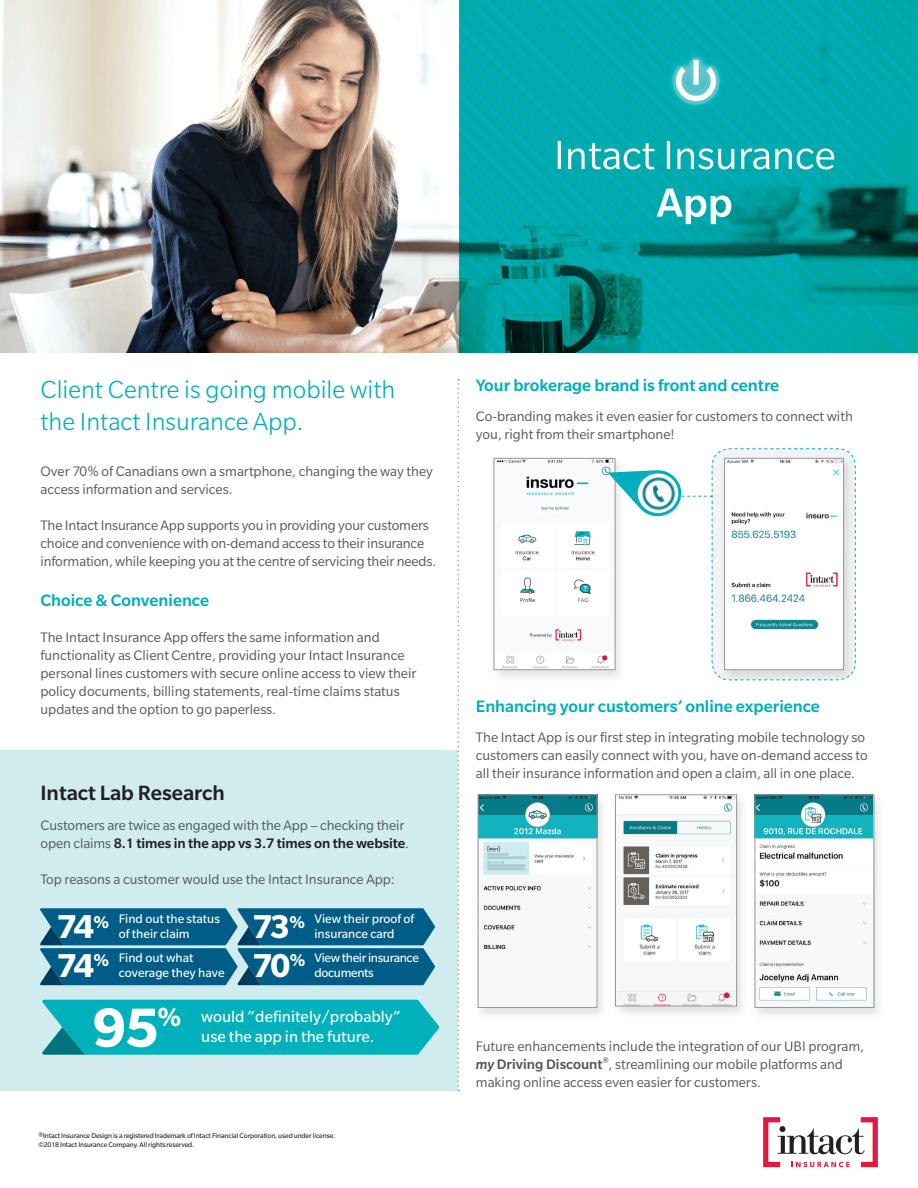
<style>
.page{position:relative;width:918px;height:1188px;background:#fff}
.page>*{position:absolute;margin:0;border:0;box-sizing:border-box;transform-origin:0 0}
.t1{font:300 27px/31.5px "Slate Std";color:#00aebc}
.t2{font:500 22.5px "Slate Std";color:#231f20}
.t3{font:500 18px "Slate Std";color:#00aebc}
.t4{font:17.25px/19.5px "Slate Std";color:#fff}
.t5{font:15px/18px "Slate Std";color:#57585a}
.t6{font:13.5px/15px "Slate Std";color:#fff}
.t7{font:13.5px/15px "Slate Std";letter-spacing:-.025em;color:#fff}
.t8{font:7.5px/9px "Slate Std";letter-spacing:-.015em;color:#231f20}
.s1{font-weight:500;color:#231f20}
.s2{font-weight:700;font-size:36px}
.s3{font-weight:700;font-size:18.3px}
.s4{font-weight:700;font-size:60px}
.s5{font-weight:700;font-size:28.05px}
.s6{font-weight:500;font-style:italic}
.s7{font-weight:500}
</style>
<div class="page">
<div style="left:0;top:751px;width:458px;height:340px;background:#d0ecef"></div>
<img style="left:0;top:0;width:918px;height:352px">
<svg style="left:458px;top:379px;width:1px;height:712px"></svg>
<svg style="left:763px;top:1117px;width:115px;height:50px"></svg>
<svg style="left:40px;top:908px;width:395px;height:77px;background:#13698f"></svg>
<div style="left:489px;top:456px;width:137px;height:227px;background:#939598;opacity:.27"></div>
<img style="left:496px;top:460px;width:112px;height:208px">
<div style="left:494px;top:458px;width:121px;height:212px;border:1px solid #939598"></div>
<div style="left:473px;top:793px;width:135px;height:228px;background:#939598;opacity:.27"></div>
<img style="left:480px;top:797px;width:115px;height:209px">
<div style="left:478px;top:795px;width:119px;height:213px;border:1px solid #939598"></div>
<div style="left:750px;top:793px;width:135px;height:228px;background:#939598;opacity:.27"></div>
<img style="left:757px;top:797px;width:115px;height:209px">
<div style="left:755px;top:795px;width:119px;height:213px;border:1px solid #939598"></div>
<div style="left:611px;top:793px;width:137px;height:227px;background:#939598;opacity:.27"></div>
<img style="left:617px;top:797px;width:118px;height:207px">
<div style="left:615px;top:795px;width:122px;height:211px;border:1px solid #939598"></div>
<div style="left:620px;top:802px;width:47px;height:11px;background:#fff"></div>
<svg style="left:608px;top:448px;width:248px;height:233px"></svg>
<svg style="left:42px;top:1000px;width:397px;height:55px;background:#0bb2bd"></svg>
<h1 class="t1" style="left:40px;top:374px;width:357px">Client Centre is going mobile with the Intact Insurance App.</h1>
<p class="t5" style="left:40px;top:462px;width:394px">Over 70% of Canadians own a smartphone, changing the way they access information and services.</p>
<p class="t5" style="left:40px;top:516px;width:397px">The Intact Insurance App supports you in providing your customers choice and convenience with on-demand access to their insurance information, while keeping you at the centre of servicing their needs.</p>
<p class="t3" style="left:40px;top:591px;width:170px">Choice &amp; Convenience</p>
<p class="t5" style="left:40px;top:628px;width:377px">The Intact Insurance App offers the same information and functionality as Client Centre, providing your Intact Insurance personal lines customers with secure online access to view their policy documents, billing statements, real-time claims status updates and the option to go paperless.</p>
<h2 class="t2" style="left:40px;top:781px;width:186px">Intact Lab Research</h2>
<p class="t5" style="left:40px;top:816px;width:370px">Customers are twice as engaged with the App – checking their open claims <span class="s1">8.1 times in the app vs 3.7 times on the website</span>.</p>
<p class="t5" style="left:40px;top:870px;width:356px">Top reasons a customer would use the Intact Insurance App:</p>
<p class="t6" style="left:119px;top:912px;width:103px;text-indent:-62px"><span class="s2">74</span><span class="s3">%</span> Find out the status of their claim</p>
<p class="t6" style="left:119px;top:950px;width:107px;text-indent:-62px"><span class="s2">74</span><span class="s3">%</span> Find out what coverage they have</p>
<p class="t6" style="left:314px;top:912px;width:101px;text-indent:-62px"><span class="s2">73</span><span class="s3">%</span> View their proof of insurance card</p>
<p class="t7" style="left:314px;top:950px;width:106px;text-indent:-62px"><span class="s2">70</span><span class="s3">%</span> View their insurance documents</p>
<p class="t4" style="left:201px;top:1007px;width:201px;text-indent:-109px"><span class="s4">95</span><span class="s5">%</span> would “definitely/probably” use the app in the future.</p>
<p class="t8" style="left:38px;top:1131px;width:298px">®Intact Insurance Design is a registered trademark of Intact Financial Corporation, used under license. ©2018 Intact Insurance Company. All rights reserved.</p>
<p class="t3" style="left:476px;top:376px;width:305px">Your brokerage brand is front and centre</p>
<p class="t5" style="left:476px;top:407px;width:379px">Co-branding makes it even easier for customers to connect with you, right from their smartphone!</p>
<p class="t3" style="left:476px;top:697px;width:346px">Enhancing your customers’ online experience</p>
<p class="t5" style="left:476px;top:729px;width:394px">The Intact App is our first step in integrating mobile technology so customers can easily connect with you, have on-demand access to all their insurance information and open a claim, all in one place.</p>
<p class="t5" style="left:476px;top:1038px;width:390px">Future enhancements include the integration of our UBI program, <span class="s6">my</span> <span class="s7">Driving Discount</span><sup>®</sup>, streamlining our mobile platforms and making online access even easier for customers.</p>
</div>
